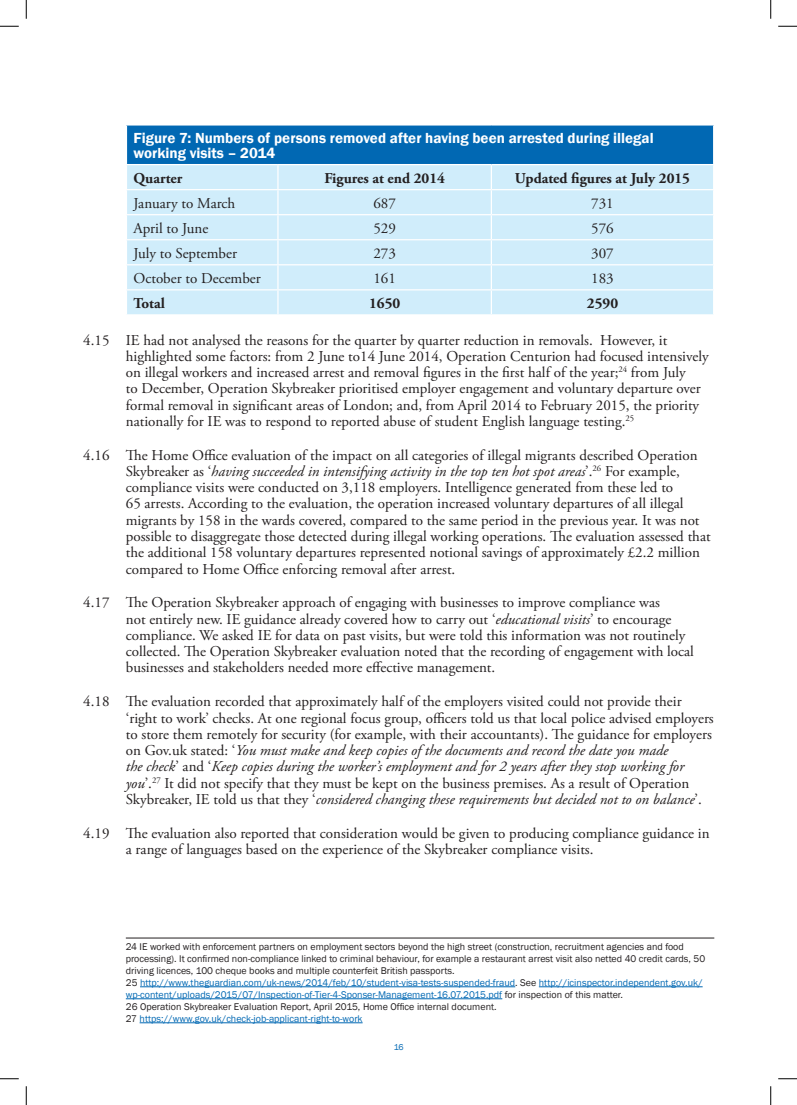
<style>
.page{position:relative;width:797px;height:1105px;background:#fff}
.page>*{position:absolute;margin:0;border:0;box-sizing:border-box;transform-origin:0 0}
.Body_Copy{font:15px/16.2px "Adobe Garamond Pro";color:#231f20}
.Table_text_Header{font:600 15px/15px "Franklin Gothic";color:#fff}
.Body_Copy-2{font:700 15px "Adobe Garamond Pro";color:#231f20}
.table_text_bold{font:700 15px "Adobe Garamond Pro";color:#231f20}
.Footnotes{font:10px/12px "Franklin Gothic";color:#231f20}
.Footnotes-2{font:10px/12px "Franklin Gothic";color:#0168b3}
.t1{font:8.75px "Franklin Gothic";color:#0168b3}
.s1{font-style:italic}
.s2{color:#231f20}
</style>
<div class="page">
<div style="left:126px;top:125px;width:587px;height:40px;background:#0168b3"></div>
<div style="left:127px;top:165px;width:586px;height:149px;background:#d0edfb"></div>
<hr style="left:126px;top:189px;width:152px;height:1px;background:#fff">
<hr style="left:278px;top:189px;width:213px;height:1px;background:#fff">
<hr style="left:491px;top:189px;width:223px;height:1px;background:#fff">
<hr style="left:126px;top:214px;width:152px;height:1px;background:#fff">
<hr style="left:278px;top:214px;width:213px;height:1px;background:#fff">
<hr style="left:491px;top:214px;width:223px;height:1px;background:#fff">
<hr style="left:126px;top:239px;width:152px;height:1px;background:#fff">
<hr style="left:278px;top:239px;width:213px;height:1px;background:#fff">
<hr style="left:491px;top:239px;width:223px;height:1px;background:#fff">
<hr style="left:126px;top:264px;width:152px;height:1px;background:#fff">
<hr style="left:278px;top:264px;width:213px;height:1px;background:#fff">
<hr style="left:491px;top:264px;width:223px;height:1px;background:#fff">
<hr style="left:126px;top:289px;width:152px;height:1px;background:#fff">
<hr style="left:278px;top:289px;width:213px;height:1px;background:#fff">
<svg style="left:277px;top:165px;width:1px;height:149px"></svg>
<hr style="left:491px;top:289px;width:223px;height:1px;background:#fff">
<svg style="left:491px;top:165px;width:1px;height:149px"></svg>
<hr style="left:126px;top:124px;width:152px;height:2px;background:#fff">
<hr style="left:126px;top:126px;width:1px;height:38px;background:#fff">
<hr style="left:278px;top:124px;width:213px;height:2px;background:#fff">
<hr style="left:491px;top:124px;width:223px;height:2px;background:#fff">
<hr style="left:126px;top:164px;width:152px;height:1px;background:#fff">
<hr style="left:278px;top:164px;width:213px;height:1px;background:#fff">
<hr style="left:491px;top:164px;width:223px;height:1px;background:#fff">
<hr style="left:126px;top:938px;width:588px;height:1px;background:#231f20">
<hr style="left:140px;top:986px;width:375px;height:1px;background:#0168b3">
<hr style="left:539px;top:986px;width:163px;height:1px;background:#0168b3">
<hr style="left:126px;top:998px;width:376px;height:1px;background:#0168b3">
<hr style="left:140px;top:1022px;width:222px;height:1px;background:#0168b3">
<svg style="left:0;top:25px;width:19px;height:2px"></svg>
<svg style="left:778px;top:25px;width:19px;height:2px"></svg>
<svg style="left:0;top:1078px;width:19px;height:1px"></svg>
<svg style="left:778px;top:1078px;width:19px;height:1px"></svg>
<svg style="left:25px;top:0;width:2px;height:19px"></svg>
<svg style="left:25px;top:1086px;width:2px;height:19px"></svg>
<svg style="left:770px;top:0;width:1px;height:19px"></svg>
<svg style="left:770px;top:1086px;width:1px;height:19px"></svg>
<p class="Table_text_Header" style="left:133px;top:130px;width:521px">Figure 7: Numbers of persons removed after having been arrested during illegal working visits – 2014</p>
<p class="Body_Copy-2" style="left:133px;top:169px;width:50px">Quarter</p>
<p class="Body_Copy-2" style="left:324px;top:169px;width:122px">Figures at end 2014</p>
<p class="Body_Copy-2" style="left:515px;top:169px;width:177px">Updated figures at July 2015</p>
<p class="Body_Copy" style="left:133px;top:195px;width:103px">January to March</p>
<p class="Body_Copy" style="left:373px;top:195px;width:24px">687</p>
<p class="Body_Copy" style="left:591px;top:195px;width:24px">731</p>
<p class="Body_Copy" style="left:133px;top:220px;width:76px">April to June</p>
<p class="Body_Copy" style="left:373px;top:220px;width:24px">529</p>
<p class="Body_Copy" style="left:591px;top:220px;width:24px">576</p>
<p class="Body_Copy" style="left:133px;top:245px;width:105px">July to September</p>
<p class="Body_Copy" style="left:373px;top:245px;width:24px">273</p>
<p class="Body_Copy" style="left:591px;top:245px;width:24px">307</p>
<p class="Body_Copy" style="left:133px;top:270px;width:129px">October to December</p>
<p class="Body_Copy" style="left:373px;top:270px;width:24px">161</p>
<p class="Body_Copy" style="left:591px;top:270px;width:24px">183</p>
<p class="table_text_bold" style="left:133px;top:294px;width:33px">Total</p>
<p class="table_text_bold" style="left:369px;top:294px;width:33px">1650</p>
<p class="table_text_bold" style="left:587px;top:294px;width:33px">2590</p>
<p class="Body_Copy" style="left:126px;top:332px;width:584px;text-indent:-43px">4.15 IE had not analysed the reasons for the quarter by quarter reduction in removals. However, it highlighted some factors: from 2 June to14 June 2014, Operation Centurion had focused intensively on illegal workers and increased arrest and removal figures in the first half of the year;<sup>24</sup> from July<br>to December, Operation Skybreaker prioritised employer engagement and voluntary departure over formal removal in significant areas of London; and, from April 2014 to February 2015, the priority nationally for IE was to respond to reported abuse of student English language testing.<sup>25</sup></p>
<p class="Body_Copy" style="left:126px;top:447px;width:586px;text-indent:-43px">4.16 The Home Office evaluation of the impact on all categories of illegal migrants described Operation Skybreaker as ‘<span class="s1">having succeeded in intensifying activity in the top ten hot spot areas</span>’.<sup>26</sup> For example, compliance visits were conducted on 3,118 employers. Intelligence generated from these led to<br>65 arrests. According to the evaluation, the operation increased voluntary departures of all illegal migrants by 158 in the wards covered, compared to the same period in the previous year. It was not possible to disaggregate those detected during illegal working operations. The evaluation assessed that the additional 158 voluntary departures represented notional savings of approximately £2.2 million compared to Home Office enforcing removal after arrest.</p>
<p class="Body_Copy" style="left:126px;top:595px;width:569px;text-indent:-43px">4.17 The Operation Skybreaker approach of engaging with businesses to improve compliance was<br>not entirely new. IE guidance already covered how to carry out ‘<span class="s1">educational visits</span>’ to encourage compliance. We asked IE for data on past visits, but were told this information was not routinely collected. The Operation Skybreaker evaluation noted that the recording of engagement with local businesses and stakeholders needed more effective management.</p>
<p class="Body_Copy" style="left:126px;top:694px;width:589px;text-indent:-43px">4.18 The evaluation recorded that approximately half of the employers visited could not provide their ‘right to work’ checks. At one regional focus group, officers told us that local police advised employers to store them remotely for security (for example, with their accountants). The guidance for employers on Gov.uk stated: ‘<span class="s1">You must make and keep copies of the documents and record the date you made<br>the check</span>’ and ‘<span class="s1">Keep copies during the worker’s employment and for 2 years after they stop working for you</span>’.<sup>27</sup> It did not specify that they must be kept on the business premises. As a result of Operation Skybreaker, IE told us that they ‘<span class="s1">considered changing these requirements but decided not to on balance</span>’.</p>
<p class="Body_Copy" style="left:126px;top:825px;width:585px;text-indent:-43px">4.19 The evaluation also reported that consideration would be given to producing compliance guidance in a range of languages based on the experience of the Skybreaker compliance visits.</p>
<p class="Footnotes" style="left:126px;top:941px;width:581px">24 IE worked with enforcement partners on employment sectors beyond the high street (construction, recruitment agencies and food processing). It confirmed non-compliance linked to criminal behaviour, for example a restaurant arrest visit also netted 40 credit cards, 50 driving licences, 100 cheque books and multiple counterfeit British passports.</p>
<p class="Footnotes-2" style="left:126px;top:977px;width:578px"><span class="s2">25</span> http://www.theguardian.com/uk-news/2014/feb/10/student-visa-tests-suspended-fraud<span class="s2">. See</span> http://icinspector.independent.gov.uk/ wp-content/uploads/2015/07/Inspection-of-Tier-4-Sponser-Management-16.07.2015.pdf <span class="s2">for inspection of this matter.</span></p>
<p class="Footnotes" style="left:126px;top:1001px;width:372px">26 Operation Skybreaker Evaluation Report, April 2015, Home Office internal document.</p>
<p class="Footnotes-2" style="left:126px;top:1013px;width:238px"><span class="s2">27</span> https://www.gov.uk/check-job-applicant-right-to-work</p>
<p class="t1" style="left:394px;top:1042px;width:11px">16</p>
</div>
